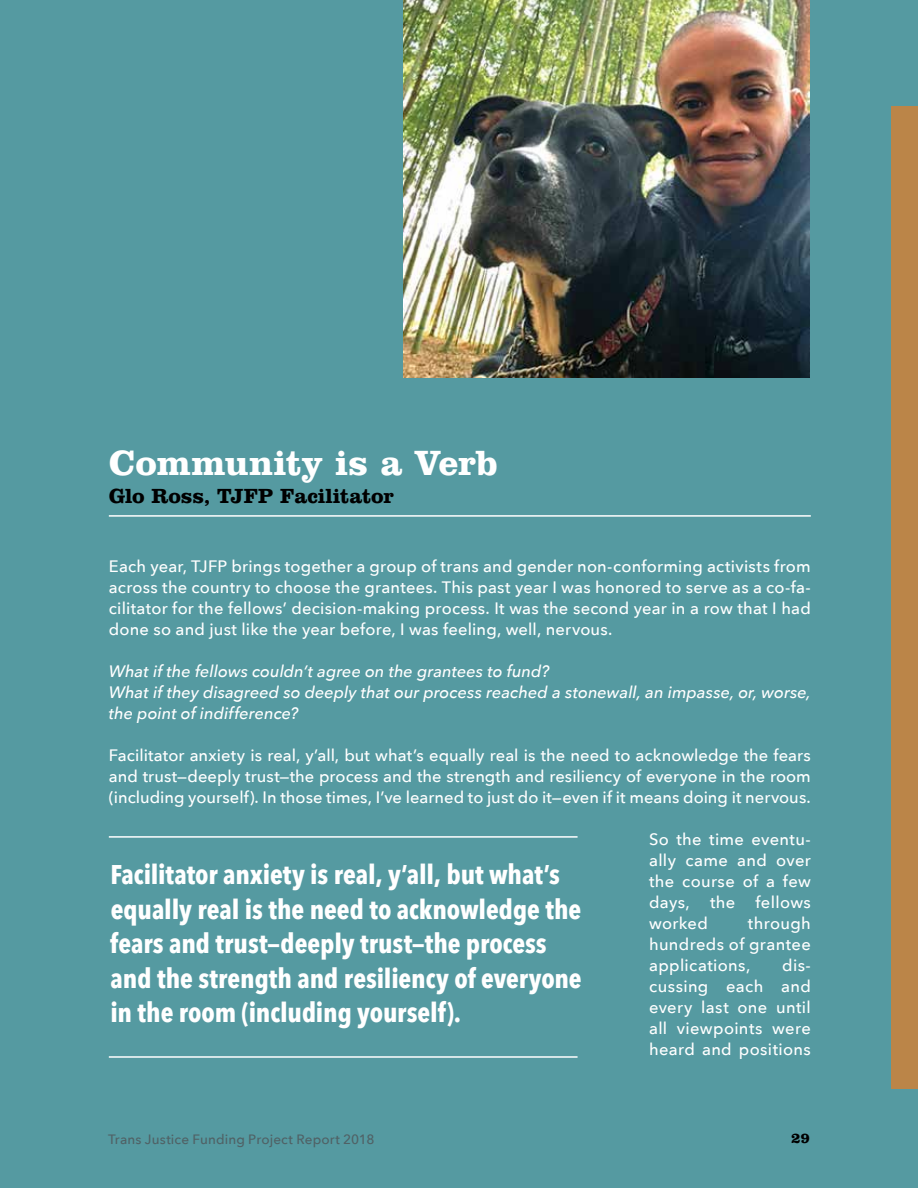
<style>
.page{position:relative;width:918px;height:1188px;background:#559aa1}
.page>*{position:absolute;margin:0;border:0;box-sizing:border-box;transform-origin:0 0}
.t1{font:700 36px "Clarendon BT";letter-spacing:-.005em;color:#fff}
.t2{font:700 27px/34.5px "Avenir Next Condensed";letter-spacing:-.005em;color:#fff}
.t3{font:700 21px "Clarendon BT";letter-spacing:-.005em;color:#000}
.t4{font:500 16.5px/21px "Avenir Next";letter-spacing:.02em;color:#fff;text-align:justify}
.t5{font:italic 500 16.5px/21px "Avenir Next";color:#fff}
.t6{font:700 15px "Clarendon BT";color:#000}
.t7{font:500 13.5px "Avenir Next";letter-spacing:.01em;color:#506165}
</style>
<div class="page">
<div style="left:892px;top:106px;width:26px;height:983px;background:#bb8548"></div>
<hr style="left:109px;top:515px;width:702px;height:2px;background:#fff">
<img style="left:403px;top:0;width:407px;height:378px">
<hr style="left:109px;top:836px;width:469px;height:2px;background:#fff">
<hr style="left:109px;top:1056px;width:469px;height:2px;background:#fff">
<h1 class="t1" style="left:109px;top:440px;width:391px">Community is a Verb</h1>
<p class="t3" style="left:109px;top:483px;width:287px">Glo Ross, TJFP Facilitator</p>
<p class="t4" style="left:109px;top:556px;width:703px">Each year, TJFP brings together a group of trans and gender non-conforming activists from across the country to choose the grantees. This past year I was honored to serve as a co-fa&shy;cilitator for the fellows’ decision-making process. It was the second year in a row that I had done so and just like the year before, I was feeling, well, nervous.</p>
<p class="t5" style="left:109px;top:661px;width:704px">What if the fellows couldn’t agree on the grantees to fund?<br>What if they disagreed so deeply that our process reached a stonewall, an impasse, or, worse, the point of indifference?</p>
<p class="t4" style="left:109px;top:745px;width:704px">Facilitator anxiety is real, y’all, but what’s equally real is the need to acknowledge the fears and trust—deeply trust—the process and the strength and resiliency of everyone in the room (including yourself). In those times, I’ve learned to just do it—even if it means doing it nervous.</p>
<p class="t4" style="left:649px;top:829px;width:163px">So the time eventu&shy;ally came and over the course of a few days, the fellows worked</p>
<h2 class="t2" style="left:110px;top:858px;width:473px">Facilitator anxiety is real, y’all, but what’s equally real is the need to acknowledge the fears and trust—deeply trust—the process and the strength and resiliency of everyone in the room (including yourself).</h2>
<p class="t4" style="left:649px;top:913px;width:163px;text-indent:99px">through hundreds of grantee applications,</p>
<p class="t4" style="left:649px;top:955px;width:163px;text-indent:133px">dis&shy;cussing each and every last one until all viewpoints were heard and positions</p>
<p class="t7" style="left:108px;top:1128px;width:268px">Trans Justice Funding Project Report 2018</p>
<p class="t6" style="left:791px;top:1128px;width:21px">29</p>
</div>
